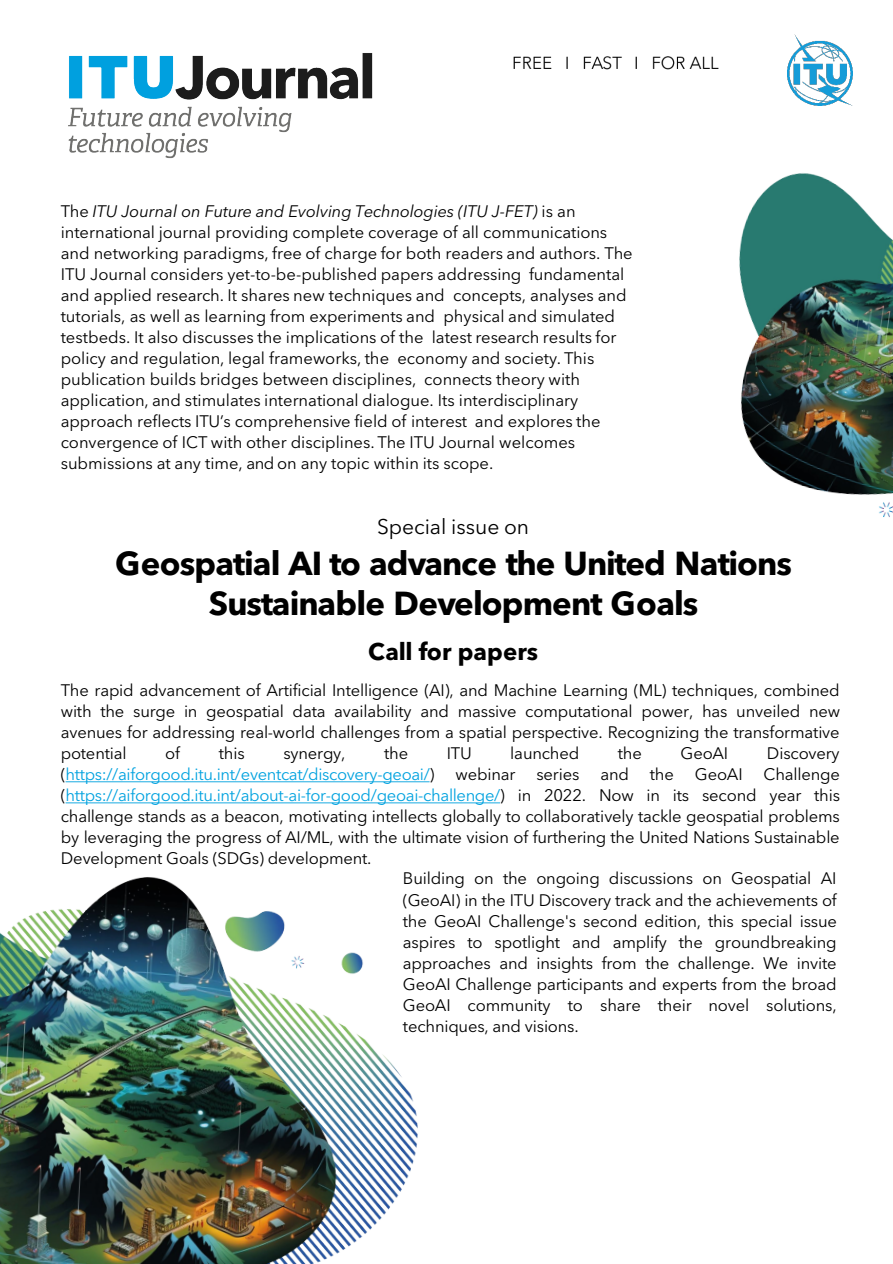
<style>
.page{position:relative;width:893px;height:1264px;background:#fff}
.page>*{position:absolute;margin:0;border:0;box-sizing:border-box;transform-origin:0 0}
.t1{font:700 33px/39.6px "Avenir Next LT Pro";letter-spacing:-.025em;color:#000;text-align:center}
.t2{font:700 24px "Avenir Next LT Pro";letter-spacing:.005em;color:#000}
.t3{font:21px "Avenir Next LT Pro";color:#000}
.t4{font:16.5px/21px "Avenir Next LT Pro";color:#000;text-align:justify}
.t5{font:16.5px "Avenir Next LT Pro";letter-spacing:-.02em;color:#00a2df}
.s1{font-style:italic}
.s2{color:#000}
.s3{color:#00a2df}
</style>
<div class="page">
<img style="left:787px;top:34px;width:65px;height:71px">
<img style="left:513px;top:56px;width:206px;height:14px">
<img style="left:68px;top:53px;width:305px;height:106px">
<svg style="left:66px;top:781px;width:363px;height:1px"></svg>
<svg style="left:66px;top:802px;width:434px;height:1px"></svg>
<img style="left:739px;top:173px;width:153px;height:344px">
<img style="left:0;top:877px;width:418px;height:386px">
<p class="t4" style="left:61px;top:200px;width:573px;text-align:left">The <span class="s1">ITU Journal on Future and Evolving Technologies (ITU J-FET)</span> is an international journal providing complete coverage of all communications and networking paradigms, free of charge for both readers and authors. The ITU Journal considers yet-to-be-published papers addressing fundamental and applied research. It shares new techniques and concepts, analyses and tutorials, as well as learning from experiments and physical and simulated testbeds. It also discusses the implications of the latest research results for policy and regulation, legal frameworks, the economy and society. This publication builds bridges between disciplines, connects theory with application, and stimulates international dialogue. Its interdisciplinary approach reflects ITU’s comprehensive field of interest and explores the convergence of ICT with other disciplines. The ITU Journal welcomes submissions at any time, and on any topic within its scope.</p>
<p class="t3" style="left:377px;top:514px;width:154px">Special issue on</p>
<p class="t1" style="left:115px;top:543px;width:678px">Geospatial AI to advance the United Nations<br>Sustainable Development Goals</p>
<p class="t2" style="left:368px;top:636px;width:172px">Call for papers</p>
<p class="t4" style="left:61px;top:679px;width:780px">The rapid advancement of Artificial Intelligence (AI), and Machine Learning (ML) techniques, combined with the surge in geospatial data availability and massive computational power, has unveiled new avenues for addressing real-world challenges from a spatial perspective. Recognizing the transformative potential</p>
<p class="t4" style="left:165px;top:742px;width:16px">of</p>
<p class="t4" style="left:219px;top:742px;width:27px">this</p>
<p class="t4" style="left:283px;top:742px;width:64px">synergy,</p>
<p class="t4" style="left:384px;top:742px;width:26px">the</p>
<p class="t4" style="left:446px;top:742px;width:27px">ITU</p>
<p class="t4" style="left:510px;top:742px;width:71px">launched</p>
<p class="t4" style="left:617px;top:742px;width:26px">the</p>
<p class="t4" style="left:680px;top:742px;width:49px">GeoAI</p>
<p class="t4" style="left:767px;top:742px;width:74px">Discovery</p>
<p class="t5" style="left:61px;top:764px;width:375px"><span class="s2">(</span>https://aiforgood.itu.int/eventcat/discovery-geoai/<span class="s2">)</span></p>
<p class="t4" style="left:455px;top:763px;width:61px">webinar</p>
<p class="t4" style="left:536px;top:763px;width:44px">series</p>
<p class="t4" style="left:600px;top:763px;width:30px">and</p>
<p class="t4" style="left:649px;top:763px;width:26px">the</p>
<p class="t4" style="left:694px;top:763px;width:49px">GeoAI</p>
<p class="t4" style="left:61px;top:763px;width:780px;text-indent:702px">Challenge (<span class="s3">https://aiforgood.itu.int/about-ai-for-good/geoai-challenge/</span>) in 2022. Now in its second year this challenge stands as a beacon, motivating intellects globally to collaboratively tackle geospatial problems by leveraging the progress of AI/ML, with the ultimate vision of furthering the United Nations Sustainable Development Goals (SDGs) development.</p>
<p class="t4" style="left:403px;top:868px;width:435px">Building on the ongoing discussions on Geospatial AI (GeoAI) in the ITU Discovery track and the achievements of the GeoAI Challenge's second edition, this special issue aspires to spotlight and amplify the groundbreaking approaches and insights from the challenge. We invite GeoAI Challenge participants and experts from the broad GeoAI community to share their novel solutions, techniques, and visions.</p>
</div>
